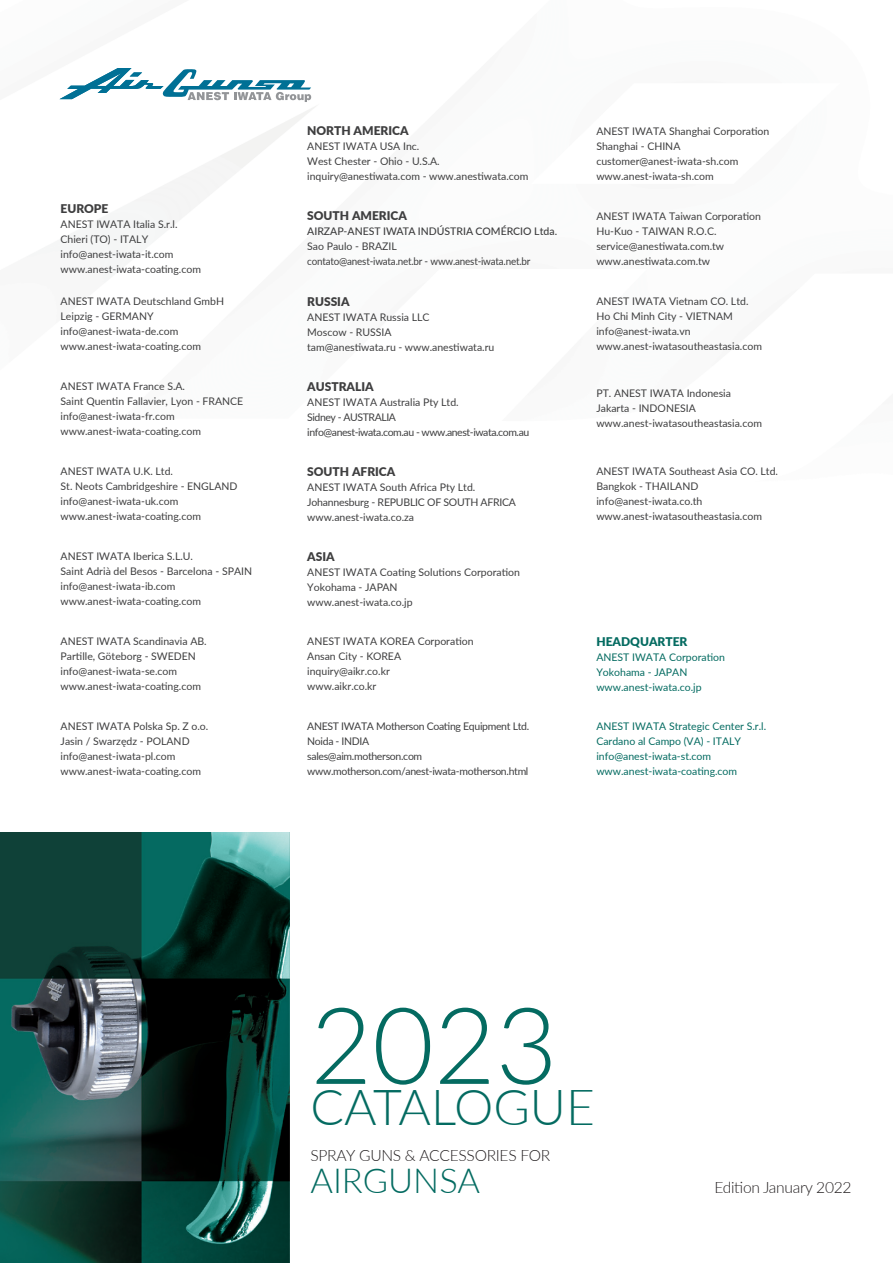
<style>
.page{position:relative;width:893px;height:1263px;background:#fff}
.page>*{position:absolute;margin:0;border:0;box-sizing:border-box;transform-origin:0 0}
.t1{font:300 106.5px "Lato";color:#046b61}
.t2{font:300 49.65px "Lato";color:#046b61}
.t3{font:300 34.5px "Lato";color:#046b61}
.t4{font:300 15.6px "Lato";letter-spacing:-.02em;color:#231f20}
.t5{font:900 12px "Lato";color:#3e3e3f}
.t6{font:900 12px "Lato";color:#046b61}
.t7{font:10.5px "Lato";color:#3e3e3f}
.t8{font:10.5px "Lato";color:#046b61}
.t9{font:10.5px "Lato";letter-spacing:-.03em;color:#3e3e3f}
.t10{font:10.5px "Lato";letter-spacing:-.04em;color:#3e3e3f}
.t11{font:10.5px "Lato";letter-spacing:-.02em;color:#3e3e3f;scale:.94 1}
.t12{font:500 10.5px "Lato";color:#3e3e3f}
.t13{font:10.5px "Lato";letter-spacing:-.02em;color:#3e3e3f}
</style>
<div class="page">
<svg style="left:60px;top:68px;width:251px;height:34px"></svg>
<img style="left:0;top:832px;width:289px;height:431px">
<p class="t5" style="left:61px;top:200px;width:49px">EUROPE</p>
<p class="t7" style="left:61px;top:217px;width:118px">ANEST IWATA Italia S.r.l.</p>
<p class="t7" style="left:61px;top:232px;width:89px">Chieri (TO) - ITALY</p>
<p class="t7" style="left:61px;top:247px;width:114px">info@anest-iwata-it.com</p>
<p class="t7" style="left:61px;top:262px;width:142px">www.anest-iwata-coating.com</p>
<p class="t7" style="left:61px;top:294px;width:165px">ANEST IWATA Deutschland GmbH</p>
<p class="t7" style="left:61px;top:309px;width:95px">Leipzig - GERMANY</p>
<p class="t7" style="left:61px;top:324px;width:119px">info@anest-iwata-de.com</p>
<p class="t7" style="left:61px;top:339px;width:142px">www.anest-iwata-coating.com</p>
<p class="t7" style="left:61px;top:379px;width:126px">ANEST IWATA France S.A.</p>
<p class="t7" style="left:61px;top:394px;width:184px">Saint Quentin Fallavier, Lyon - FRANCE</p>
<p class="t7" style="left:61px;top:409px;width:116px">info@anest-iwata-fr.com</p>
<p class="t7" style="left:61px;top:424px;width:142px">www.anest-iwata-coating.com</p>
<p class="t7" style="left:61px;top:464px;width:114px">ANEST IWATA U.K. Ltd.</p>
<p class="t7" style="left:61px;top:479px;width:178px">St. Neots Cambridgeshire - ENGLAND</p>
<p class="t7" style="left:61px;top:494px;width:119px">info@anest-iwata-uk.com</p>
<p class="t7" style="left:61px;top:509px;width:142px">www.anest-iwata-coating.com</p>
<p class="t7" style="left:61px;top:549px;width:134px">ANEST IWATA Iberica S.L.U.</p>
<p class="t7" style="left:61px;top:564px;width:193px">Saint Adrià del Besos - Barcelona - SPAIN</p>
<p class="t7" style="left:61px;top:579px;width:116px">info@anest-iwata-ib.com</p>
<p class="t7" style="left:61px;top:594px;width:142px">www.anest-iwata-coating.com</p>
<p class="t7" style="left:61px;top:634px;width:148px">ANEST IWATA Scandinavia AB.</p>
<p class="t7" style="left:61px;top:649px;width:137px">Partille, Göteborg - SWEDEN</p>
<p class="t7" style="left:61px;top:664px;width:118px">info@anest-iwata-se.com</p>
<p class="t7" style="left:61px;top:679px;width:142px">www.anest-iwata-coating.com</p>
<p class="t7" style="left:61px;top:719px;width:149px">ANEST IWATA Polska Sp. Z o.o.</p>
<p class="t7" style="left:61px;top:734px;width:131px">Jasin / Swarzędz - POLAND</p>
<p class="t7" style="left:61px;top:749px;width:116px">info@anest-iwata-pl.com</p>
<p class="t7" style="left:61px;top:764px;width:142px">www.anest-iwata-coating.com</p>
<p class="t5" style="left:307px;top:122px;width:103px">NORTH AMERICA</p>
<p class="t7" style="left:307px;top:139px;width:114px">ANEST IWATA USA Inc.</p>
<p class="t7" style="left:307px;top:154px;width:134px">West Chester - Ohio - U.S.A.</p>
<p class="t7" style="left:307px;top:169px;width:223px">inquiry@anestiwata.com - www.anestiwata.com</p>
<p class="t5" style="left:307px;top:207px;width:101px">SOUTH AMERICA</p>
<p class="t12" style="left:307px;top:224px;width:251px">AIRZAP-ANEST IWATA INDÚSTRIA COMÉRCIO Ltda.</p>
<p class="t7" style="left:307px;top:239px;width:91px">Sao Paulo - BRAZIL</p>
<p class="t11" style="left:307px;top:254px;width:239px">contato@anest-iwata.net.br - www.anest-iwata.net.br</p>
<p class="t5" style="left:307px;top:292px;width:44px">RUSSIA</p>
<p class="t7" style="left:307px;top:309px;width:124px">ANEST IWATA Russia LLC</p>
<p class="t7" style="left:307px;top:324px;width:86px">Moscow - RUSSIA</p>
<p class="t7" style="left:307px;top:339px;width:189px">tam@anestiwata.ru - www.anestiwata.ru</p>
<p class="t5" style="left:307px;top:377px;width:68px">AUSTRALIA</p>
<p class="t7" style="left:307px;top:394px;width:153px">ANEST IWATA Australia Pty Ltd.</p>
<p class="t10" style="left:307px;top:409px;width:90px">Sidney - AUSTRALIA</p>
<p class="t10" style="left:307px;top:424px;width:224px">info@anest-iwata.com.au - www.anest-iwata.com.au</p>
<p class="t5" style="left:307px;top:462px;width:90px">SOUTH AFRICA</p>
<p class="t7" style="left:307px;top:479px;width:170px">ANEST IWATA South Africa Pty Ltd.</p>
<p class="t13" style="left:307px;top:494px;width:210px">Johannesburg - REPUBLIC OF SOUTH AFRICA</p>
<p class="t7" style="left:307px;top:509px;width:108px">www.anest-iwata.co.za</p>
<p class="t5" style="left:307px;top:547px;width:29px">ASIA</p>
<p class="t7" style="left:307px;top:564px;width:214px">ANEST IWATA Coating Solutions Corporation</p>
<p class="t7" style="left:307px;top:579px;width:92px">Yokohama - JAPAN</p>
<p class="t7" style="left:307px;top:594px;width:107px">www.anest-iwata.co.jp</p>
<p class="t7" style="left:307px;top:634px;width:168px">ANEST IWATA KOREA Corporation</p>
<p class="t7" style="left:307px;top:649px;width:95px">Ansan City - KOREA</p>
<p class="t7" style="left:307px;top:664px;width:84px">inquiry@aikr.co.kr</p>
<p class="t7" style="left:307px;top:679px;width:71px">www.aikr.co.kr</p>
<p class="t9" style="left:307px;top:719px;width:223px">ANEST IWATA Motherson Coating Equipment Ltd.</p>
<p class="t9" style="left:307px;top:734px;width:64px">Noida - INDIA</p>
<p class="t9" style="left:307px;top:749px;width:117px">sales@aim.motherson.com</p>
<p class="t9" style="left:307px;top:764px;width:223px">www.motherson.com/anest-iwata-motherson.html</p>
<p class="t7" style="left:596px;top:123px;width:174px">ANEST IWATA Shanghai Corporation</p>
<p class="t7" style="left:596px;top:138px;width:86px">Shanghai - CHINA</p>
<p class="t7" style="left:596px;top:153px;width:144px">customer@anest-iwata-sh.com</p>
<p class="t7" style="left:596px;top:168px;width:119px">www.anest-iwata-sh.com</p>
<p class="t7" style="left:596px;top:209px;width:166px">ANEST IWATA Taiwan Corporation</p>
<p class="t7" style="left:596px;top:224px;width:122px">Hu-Kuo - TAIWAN R.O.C.</p>
<p class="t7" style="left:596px;top:239px;width:129px">service@anestiwata.com.tw</p>
<p class="t7" style="left:596px;top:254px;width:115px">www.anestiwata.com.tw</p>
<p class="t7" style="left:596px;top:294px;width:154px">ANEST IWATA Vietnam CO. Ltd.</p>
<p class="t7" style="left:596px;top:309px;width:138px">Ho Chi Minh City - VIETNAM</p>
<p class="t7" style="left:596px;top:324px;width:96px">info@anest-iwata.vn</p>
<p class="t7" style="left:596px;top:339px;width:167px">www.anest-iwatasoutheastasia.com</p>
<p class="t7" style="left:596px;top:386px;width:136px">PT. ANEST IWATA Indonesia</p>
<p class="t7" style="left:596px;top:401px;width:101px">Jakarta - INDONESIA</p>
<p class="t7" style="left:596px;top:416px;width:167px">www.anest-iwatasoutheastasia.com</p>
<p class="t7" style="left:596px;top:464px;width:183px">ANEST IWATA Southeast Asia CO. Ltd.</p>
<p class="t7" style="left:596px;top:479px;width:103px">Bangkok - THAILAND</p>
<p class="t7" style="left:596px;top:494px;width:108px">info@anest-iwata.co.th</p>
<p class="t7" style="left:596px;top:509px;width:167px">www.anest-iwatasoutheastasia.com</p>
<p class="t6" style="left:596px;top:632px;width:93px">HEADQUARTER</p>
<p class="t8" style="left:596px;top:649px;width:130px">ANEST IWATA Corporation</p>
<p class="t8" style="left:596px;top:664px;width:92px">Yokohama - JAPAN</p>
<p class="t8" style="left:596px;top:679px;width:107px">www.anest-iwata.co.jp</p>
<p class="t8" style="left:596px;top:719px;width:171px">ANEST IWATA Strategic Center S.r.l.</p>
<p class="t8" style="left:596px;top:734px;width:146px">Cardano al Campo (VA) - ITALY</p>
<p class="t8" style="left:596px;top:749px;width:116px">info@anest-iwata-st.com</p>
<p class="t8" style="left:596px;top:764px;width:142px">www.anest-iwata-coating.com</p>
<p class="t1" style="left:310px;top:971px;width:249px">2023</p>
<p class="t2" style="left:310px;top:1072px;width:286px">CATALOGUE</p>
<p class="t4" style="left:310px;top:1144px;width:241px">SPRAY GUNS &amp; ACCESSORIES FOR</p>
<p class="t3" style="left:310px;top:1157px;width:171px">AIRGUNSA</p>
<p class="t4" style="left:714px;top:1177px;width:139px">Edition January 2022</p>
</div>
